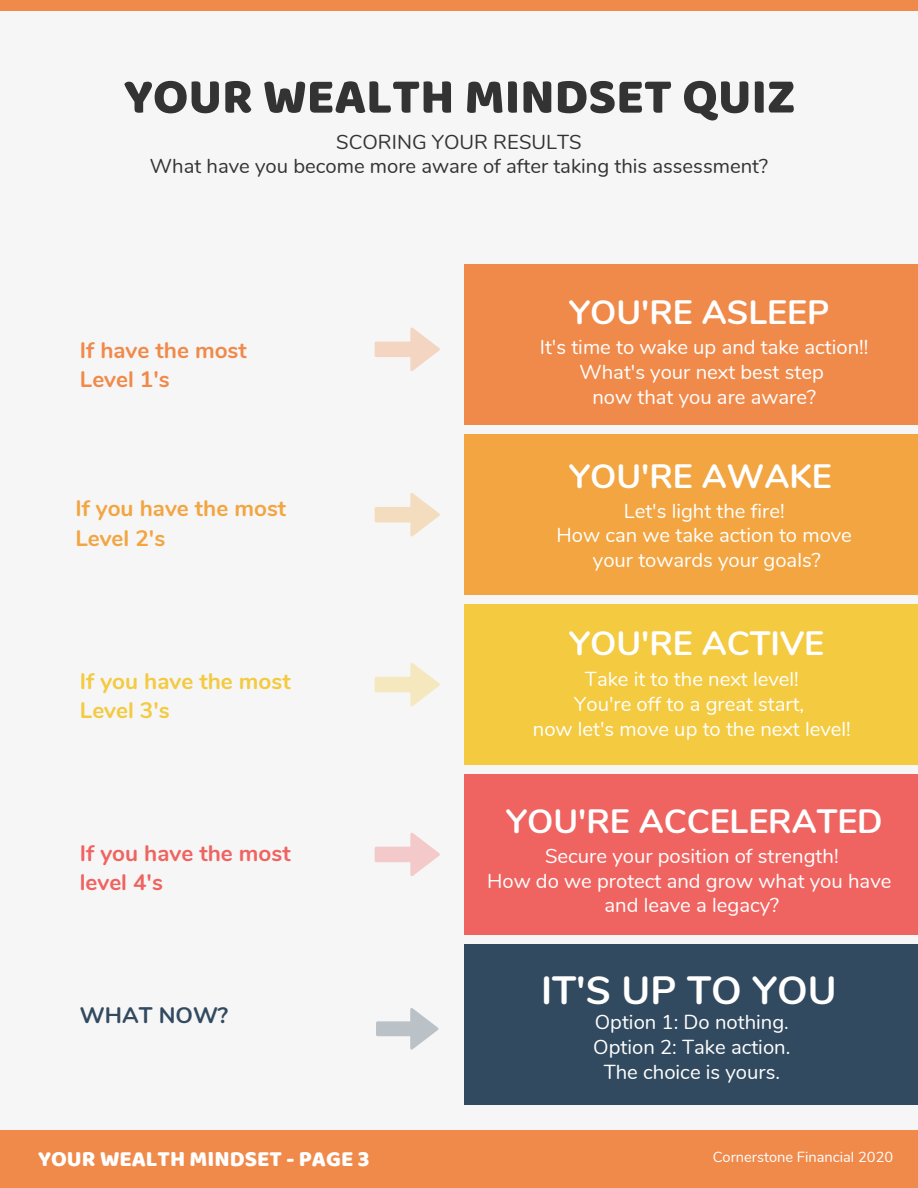
<style>
.page{position:relative;width:918px;height:1188px;background:#f6f6f6}
.page>*{position:absolute;margin:0;border:0;box-sizing:border-box;transform-origin:0 0}
.t1{font:50.7px "Baloo Thambi";color:#333}
.t2{font:700 39.3px "Nunito";color:#fff}
.t3{font:700 33.75px "Nunito";color:#fff}
.t4{font:700 22.5px/29.2px "Nunito";color:#f2a541}
.t5{font:700 22.5px/29.2px "Nunito";color:#f3ca40}
.t6{font:700 22.5px/29.2px "Nunito";color:#ef6461}
.t7{font:22.5px "Baloo Thambi";color:#fff}
.t8{font:700 22.5px/29.2px "Nunito";color:#f08a4b}
.t9{font:700 22.5px "Nunito";color:#324a5f}
.t10{font:20.25px/24.8px "Nunito";color:#fff;text-align:center}
.t11{font:20.25px/24.8px "Nunito";color:#333;text-align:center}
.t12{font:14.7px "Nunito";color:#fff}
</style>
<div class="page">
<div style="left:0;top:1131px;width:918px;height:57px;background:#f08a4b"></div>
<svg style="left:375px;top:327px;width:65px;height:44px"></svg>
<div style="left:465px;top:264px;width:453px;height:161px;background:#f08a4b"></div>
<div style="left:465px;top:434px;width:453px;height:161px;background:#f2a541"></div>
<div style="left:465px;top:604px;width:453px;height:161px;background:#f3ca40"></div>
<div style="left:465px;top:774px;width:453px;height:161px;background:#ef6461"></div>
<div style="left:465px;top:944px;width:453px;height:161px;background:#324a5f"></div>
<svg style="left:375px;top:493px;width:65px;height:43px"></svg>
<svg style="left:375px;top:663px;width:65px;height:43px"></svg>
<svg style="left:376px;top:1008px;width:62px;height:42px"></svg>
<svg style="left:375px;top:833px;width:65px;height:43px"></svg>
<div style="left:0;top:0;width:918px;height:10px;background:#f08a4b"></div>
<h1 class="t1" style="left:124px;top:59px;width:673px">YOUR WEALTH MINDSET QUIZ</h1>
<p class="t11" style="left:150px;top:128px;width:620px">SCORING YOUR RESULTS<br>What have you become more aware of after taking this assessment?</p>
<p class="t8" style="left:80px;top:334px;width:168px">If have the most<br>Level 1's</p>
<p class="t4" style="left:75px;top:493px;width:212px">If you have the most<br>Level 2's</p>
<p class="t5" style="left:80px;top:665px;width:212px">If you have the most<br>Level 3's</p>
<p class="t6" style="left:80px;top:837px;width:212px">If you have the most level 4's</p>
<p class="t9" style="left:80px;top:998px;width:150px">WHAT NOW?</p>
<h3 class="t3" style="left:569px;top:287px;width:262px">YOU'RE ASLEEP</h3>
<p class="t10" style="left:540px;top:334px;width:330px">It's time to wake up and take action!!<br>What's your next best step<br>now that you are aware?</p>
<h3 class="t3" style="left:569px;top:452px;width:264px">YOU'RE AWAKE</h3>
<p class="t10" style="left:556px;top:497px;width:297px">Let's light the fire!<br>How can we take action to move your towards your goals?</p>
<h3 class="t3" style="left:569px;top:618px;width:256px">YOU'RE ACTIVE</h3>
<p class="t10" style="left:533px;top:666px;width:320px">Take it to the next level!<br>You're off to a great start,<br>now let's move up to the next level!</p>
<h3 class="t3" style="left:506px;top:796px;width:378px">YOU'RE ACCELERATED</h3>
<p class="t10" style="left:487px;top:842px;width:406px">Secure your position of strength!<br>How do we protect and grow what you have and leave a legacy?</p>
<h2 class="t2" style="left:541px;top:961px;width:297px">IT'S UP TO YOU</h2>
<p class="t10" style="left:593px;top:1009px;width:199px">Option 1: Do nothing.<br>Option 2: Take action.<br>The choice is yours.</p>
<p class="t7" style="left:38px;top:1142px;width:333px">YOUR WEALTH MINDSET - PAGE 3</p>
<p class="t12" style="left:713px;top:1146px;width:182px">Cornerstone Financial 2020</p>
</div>
